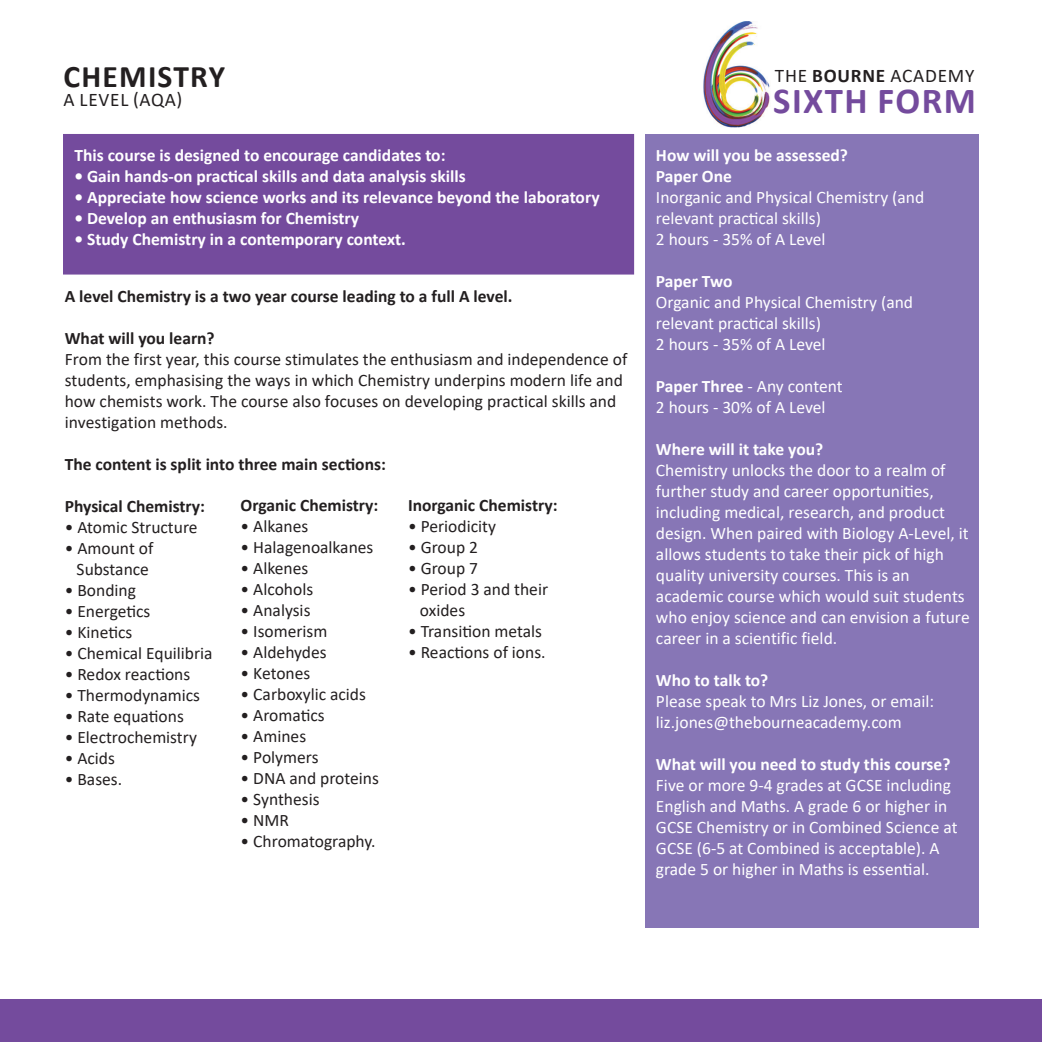
<style>
.page{position:relative;width:1042px;height:1042px;background:#fff}
.page>*{position:absolute;margin:0;border:0;box-sizing:border-box;transform-origin:0 0}
.t1{font:700 36.75px "Calibri";letter-spacing:.04em;color:#744b9d}
.t2{font:700 31.5px "Calibri";letter-spacing:.04em;color:#231f20}
.t3{font:19.25px "Calibri";letter-spacing:.04em;color:#231f20}
.t4{font:17.5px/21px "Calibri";color:#fff}
.t5{font:17.5px/21px "Calibri";color:#231f20}
.t6{font:700 17.5px "Calibri";color:#fff}
.t7{font:700 17.5px "Calibri";color:#231f20}
.s1{font-weight:700}
</style>
<div class="page">
<div style="left:1px;top:1000px;width:1040px;height:41px;background:#744b9d"></div>
<div style="left:0;top:999px;width:1042px;height:43px;border:2px solid #744b9d"></div>
<div style="left:63px;top:134px;width:571px;height:140px;background:#744b9d"></div>
<img style="left:703px;top:21px;width:67px;height:106px">
<div style="left:645px;top:134px;width:334px;height:794px;background:#8776b6"></div>
<p class="t2" style="left:64px;top:54px;width:163px">CHEMISTRY</p>
<p class="t3" style="left:63px;top:86px;width:120px">A LEVEL (AQA)</p>
<p class="t6" style="left:74px;top:143px;width:373px">This course is designed to encourage candidates to:</p>
<p class="t6" style="left:74px;top:164px;width:393px">• Gain hands-on practical skills and data analysis skills</p>
<p class="t6" style="left:74px;top:185px;width:527px">• Appreciate how science works and its relevance beyond the laboratory</p>
<p class="t6" style="left:74px;top:206px;width:286px">• Develop an enthusiasm for Chemistry</p>
<p class="t6" style="left:74px;top:227px;width:333px">• Study Chemistry in a contemporary context.</p>
<p class="t7" style="left:65px;top:284px;width:449px">A level Chemistry is a two year course leading to a full A level.</p>
<p class="t5" style="left:65px;top:327px;width:564px"><span class="s1">What will you learn?<br></span>From the first year, this course stimulates the enthusiasm and independence of students, emphasising the ways in which Chemistry underpins modern life and how chemists work. The course also focuses on developing practical skills and investigation methods.</p>
<p class="t7" style="left:65px;top:452px;width:323px">The content is split into three main sections:</p>
<p class="t7" style="left:65px;top:494px;width:142px">Physical Chemistry:</p>
<p class="t5" style="left:65px;top:516px;width:134px">• Atomic Structure</p>
<p class="t5" style="left:65px;top:537px;width:90px">• Amount of</p>
<p class="t5" style="left:77px;top:558px;width:74px">Substance</p>
<p class="t5" style="left:65px;top:579px;width:73px">• Bonding</p>
<p class="t5" style="left:65px;top:600px;width:87px">• Energetics</p>
<p class="t5" style="left:65px;top:621px;width:69px">• Kinetics</p>
<p class="t5" style="left:65px;top:642px;width:149px">• Chemical Equilibria</p>
<p class="t5" style="left:65px;top:663px;width:127px">• Redox reactions</p>
<p class="t5" style="left:65px;top:684px;width:137px">• Thermodynamics</p>
<p class="t5" style="left:65px;top:705px;width:121px">• Rate equations</p>
<p class="t5" style="left:65px;top:726px;width:134px">• Electrochemistry</p>
<p class="t5" style="left:65px;top:747px;width:52px">• Acids</p>
<p class="t5" style="left:65px;top:768px;width:59px">• Bases.</p>
<p class="t7" style="left:241px;top:492px;width:139px">Organic Chemistry:</p>
<p class="t5" style="left:241px;top:515px;width:69px">• Alkanes</p>
<p class="t5" style="left:241px;top:536px;width:134px">• Halagenoalkanes</p>
<p class="t5" style="left:241px;top:557px;width:69px">• Alkenes</p>
<p class="t5" style="left:241px;top:578px;width:74px">• Alcohols</p>
<p class="t5" style="left:241px;top:599px;width:71px">• Analysis</p>
<p class="t5" style="left:241px;top:620px;width:88px">• Isomerism</p>
<p class="t5" style="left:241px;top:641px;width:88px">• Aldehydes</p>
<p class="t5" style="left:241px;top:662px;width:71px">• Ketones</p>
<p class="t5" style="left:241px;top:683px;width:127px">• Carboxylic acids</p>
<p class="t5" style="left:241px;top:704px;width:86px">• Aromatics</p>
<p class="t5" style="left:241px;top:725px;width:67px">• Amines</p>
<p class="t5" style="left:241px;top:746px;width:79px">• Polymers</p>
<p class="t5" style="left:241px;top:767px;width:140px">• DNA and proteins</p>
<p class="t5" style="left:241px;top:788px;width:80px">• Synthesis</p>
<p class="t5" style="left:241px;top:809px;width:50px">• NMR</p>
<p class="t5" style="left:241px;top:830px;width:136px">• Chromatography.</p>
<p class="t7" style="left:408px;top:492px;width:151px">Inorganic Chemistry:</p>
<p class="t5" style="left:408px;top:515px;width:89px">• Periodicity</p>
<p class="t5" style="left:408px;top:536px;width:71px">• Group 2</p>
<p class="t5" style="left:408px;top:557px;width:71px">• Group 7</p>
<p class="t5" style="left:408px;top:578px;width:141px">• Period 3 and their</p>
<p class="t5" style="left:420px;top:599px;width:47px">oxides</p>
<p class="t5" style="left:408px;top:620px;width:135px">• Transition metals</p>
<p class="t5" style="left:408px;top:641px;width:139px">• Reactions of ions.</p>
<p class="t3" style="left:775px;top:62px;width:201px">THE <span class="s1">BOURNE</span> ACADEMY</p>
<p class="t1" style="left:773px;top:75px;width:204px">SIXTH FORM</p>
<p class="t4" style="left:656px;top:144px;width:270px"><span class="s1">How will you be assessed?<br>Paper One<br></span>Inorganic and Physical Chemistry (and relevant practical skills)<br>2 hours - 35% of A Level</p>
<p class="t4" style="left:656px;top:270px;width:259px"><span class="s1">Paper Two<br></span>Organic and Physical Chemistry (and relevant practical skills)<br>2 hours - 35% of A Level</p>
<p class="t4" style="left:656px;top:375px;width:188px"><span class="s1">Paper Three</span> - Any content<br>2 hours - 30% of A Level</p>
<p class="t4" style="left:656px;top:438px;width:315px"><span class="s1">Where will it take you?<br></span>Chemistry unlocks the door to a realm of further study and career opportunities, including medical, research, and product design. When paired with Biology A-Level, it allows students to take their pick of high quality university courses. This is an academic course which would suit students who enjoy science and can envision a future career in a scientific field.</p>
<p class="t4" style="left:656px;top:669px;width:280px"><span class="s1">Who to talk to?<br></span>Please speak to Mrs Liz Jones, or email: liz.jones@thebourneacademy.com</p>
<p class="t4" style="left:656px;top:753px;width:303px"><span class="s1">What will you need to study this course?<br></span>Five or more 9-4 grades at GCSE including English and Maths. A grade 6 or higher in GCSE Chemistry or in Combined Science at GCSE (6-5 at Combined is acceptable). A grade 5 or higher in Maths is essential.</p>
</div>
